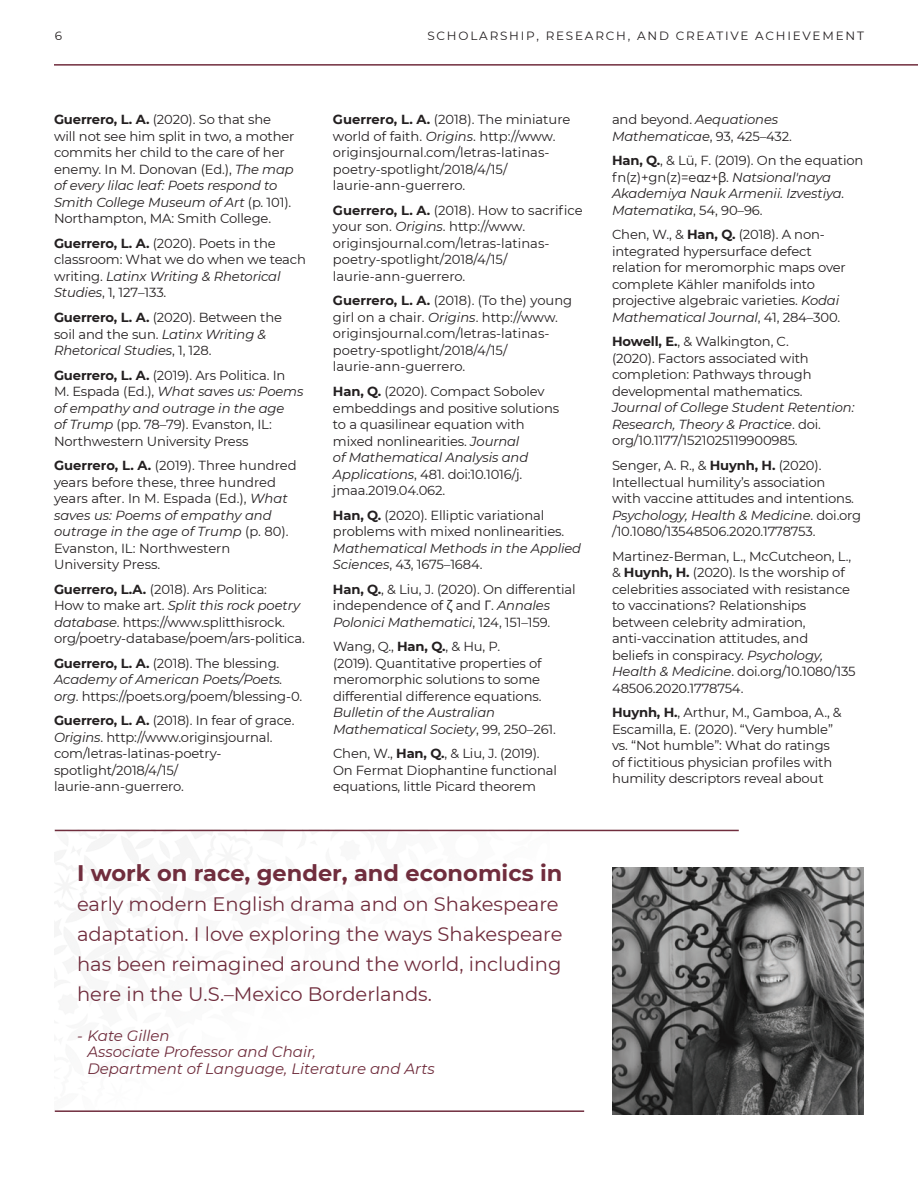
<style>
.page{position:relative;width:918px;height:1188px;background:#fff}
.page>*{position:absolute;margin:0;border:0;box-sizing:border-box;transform-origin:0 0}
.t1{font:700 22.5px "Montserrat";color:#702d3d}
.t2{font:19.5px/30px "Montserrat";color:#702d3d}
.t3{font:italic 15px/16.5px "Montserrat";color:#702d3d}
.t4{font:13.2px/16.5px "Montserrat";letter-spacing:-.01em;color:#231f20}
.t5{font:italic 13.2px/16.5px "Montserrat";letter-spacing:-.01em;color:#231f20}
.t6{font:12px "Montserrat";letter-spacing:.15em;color:#231f20}
.s1{font-weight:700}
.s2{font-style:italic}
.s3{font-style:normal}
.s4{font-family:"Open Sans"}
.s5{font-weight:700;font-style:normal}
.s6{font-family:"Open Sans";font-style:normal}
</style>
<div class="page">
<hr style="left:54px;top:64px;width:864px;height:2px;background:#702d3d">
<hr style="left:55px;top:830px;width:684px;height:1px;background:#702d3d">
<hr style="left:55px;top:1110px;width:529px;height:2px;background:#702d3d">
<img style="left:613px;top:868px;width:250px;height:246px">
<p class="t6" style="left:55px;top:28px;width:9px">6</p>
<p class="t6" style="left:427px;top:28px;width:438px">SCHOLARSHIP, RESEARCH, AND CREATIVE ACHIEVEMENT</p>
<p class="t4" style="left:54px;top:111px;width:242px"><span class="s1">Guerrero, L. A.</span> (2020). So that she will not see him split in two, a mother commits her child to the care of her enemy. In M. Donovan (Ed.), <span class="s2">The map of every lilac leaf: Poets respond to Smith College Museum of Art</span> (p. 101).<br>Northampton, MA: Smith College.</p>
<p class="t4" style="left:54px;top:235px;width:253px"><span class="s1">Guerrero, L. A.</span> (2020). Poets in the classroom: What we do when we teach writing. <span class="s2">Latinx Writing &amp; Rhetorical<br>Studies</span>, 1, 127–133.</p>
<p class="t4" style="left:54px;top:309px;width:230px"><span class="s1">Guerrero, L. A.</span> (2020). Between the soil and the sun. <span class="s2">Latinx Writing &amp;<br>Rhetorical Studies</span>, 1, 128.</p>
<p class="t4" style="left:54px;top:366px;width:251px"><span class="s1">Guerrero, L. A.</span> (2019). Ars Politica. In M. Espada (Ed.), <span class="s2">What saves us: Poems of empathy and outrage in the age<br>of Trump</span> (pp. 78–79). Evanston, IL:<br>Northwestern University Press</p>
<p class="t4" style="left:54px;top:457px;width:244px"><span class="s1">Guerrero, L. A.</span> (2019). Three hundred years before these, three hundred years after. In M. Espada (Ed.), <span class="s2">What saves us: Poems of empathy and outrage in the age of Trump</span> (p. 80).<br>Evanston, IL: Northwestern<br>University Press.</p>
<p class="t4" style="left:54px;top:580px;width:252px"><span class="s1">Guerrero, L.A.</span> (2018). Ars Politica:<br>How to make art. <span class="s2">Split this rock poetry database</span>. https://www.splitthisrock. org/poetry-database/poem/ars-politica.</p>
<p class="t4" style="left:54px;top:654px;width:250px"><span class="s1">Guerrero, L. A.</span> (2018). The blessing.<br><span class="s2">Academy of American Poets/Poets. org</span>. https://poets.org/poem/blessing-0.</p>
<p class="t4" style="left:54px;top:712px;width:242px"><span class="s1">Guerrero, L. A.</span> (2018). In fear of grace.<br><span class="s2">Origins</span>. http://www.originsjournal. com/letras-latinas-poetry&shy;spotlight/2018/4/15/ laurie-ann-guerrero.</p>
<p class="t4" style="left:333px;top:111px;width:239px"><span class="s1">Guerrero, L. A.</span> (2018). The miniature world of faith. <span class="s2">Origins</span>. http://www. originsjournal.com/letras-latinas&shy;poetry-spotlight/2018/4/15/ laurie-ann-guerrero.</p>
<p class="t4" style="left:333px;top:201px;width:251px"><span class="s1">Guerrero, L. A.</span> (2018). How to sacrifice your son. <span class="s2">Origins</span>. http://www. originsjournal.com/letras-latinas&shy;poetry-spotlight/2018/4/15/ laurie-ann-guerrero.</p>
<p class="t4" style="left:333px;top:292px;width:241px"><span class="s1">Guerrero, L. A.</span> (2018). (To the) young girl on a chair. <span class="s2">Origins</span>. http://www. originsjournal.com/letras-latinas&shy;poetry-spotlight/2018/4/15/ laurie-ann-guerrero.</p>
<p class="t4" style="left:333px;top:383px;width:228px"><span class="s1">Han, Q.</span> (2020). Compact Sobolev embeddings and positive solutions to a quasilinear equation with mixed nonlinearities. <span class="s2">Journal<br>of Mathematical Analysis and<br>Applications</span>, 481. doi:10.1016/j. jmaa.2019.04.062.</p>
<p class="t4" style="left:333px;top:506px;width:233px"><span class="s1">Han, Q.</span> (2020). Elliptic variational problems with mixed nonlinearities.</p>
<p class="t5" style="left:333px;top:539px;width:250px">Mathematical Methods in the Applied<br>Sciences<span class="s3">, 43, 1675–1684.</span></p>
<p class="t4" style="left:333px;top:580px;width:244px"><span class="s1">Han, Q.</span>, &amp; Liu, J. (2020). On differential independence of <span class="s4">ζ</span> and <span class="s4">Г</span>. <span class="s2">Annales<br>Polonici Mathematici</span>, 124, 151–159.</p>
<p class="t4" style="left:333px;top:638px;width:210px">Wang, Q., <span class="s1">Han, Q.</span>, &amp; Hu, P. (2019). Quantitative properties of meromorphic solutions to some differential difference equations.</p>
<p class="t5" style="left:333px;top:704px;width:224px">Bulletin of the Australian<br>Mathematical Society<span class="s3">, 99, 250–261.</span></p>
<p class="t4" style="left:333px;top:745px;width:225px">Chen, W., <span class="s1">Han, Q.</span>, &amp; Liu, J. (2019).<br>On Fermat Diophantine functional equations, little Picard theorem</p>
<h1 class="t1" style="left:77px;top:857px;width:487px">I work on race, gender, and economics in</h1>
<h2 class="t2" style="left:77px;top:888px;width:487px">early modern English drama and on Shakespeare adaptation. I love exploring the ways Shakespeare has been reimagined around the world, including here in the U.S.–Mexico Borderlands.</h2>
<p class="t3" style="left:88px;top:1026px;width:349px;text-indent:-10px">- Kate Gillen<br>Associate Professor and Chair,<br>Department of Language, Literature and Arts</p>
<p class="t5" style="left:612px;top:111px;width:182px"><span class="s3">and beyond.</span> Aequationes<br>Mathematicae<span class="s3">, 93, 425–432.</span></p>
<p class="t5" style="left:612px;top:152px;width:253px"><span class="s5">Han, Q.</span><span class="s3">, &amp; Lü, F. (2019). On the equation fn(z)+gn(z)=e</span><span class="s6">α</span><span class="s3">z+</span><span class="s6">β</span><span class="s3">.</span> Natsionalʹnaya Akademiya Nauk Armenii. Izvestiya.<br>Matematika<span class="s3">, 54, 90–96.</span></p>
<p class="t4" style="left:612px;top:226px;width:235px">Chen, W., &amp; <span class="s1">Han, Q.</span> (2018). A non&shy;integrated hypersurface defect relation for meromorphic maps over complete Kähler manifolds into projective algebraic varieties. <span class="s2">Kodai Mathematical Journal</span>, 41, 284–300.</p>
<p class="t4" style="left:612px;top:333px;width:201px"><span class="s1">Howell, E.</span>, &amp; Walkington, C. (2020). Factors associated with completion: Pathways through developmental mathematics.</p>
<p class="t5" style="left:612px;top:399px;width:244px">Journal of College Student Retention:<br>Research, Theory &amp; Practice<span class="s3">. doi. org/10.1177/1521025119900985.</span></p>
<p class="t4" style="left:612px;top:457px;width:251px">Senger, A. R., &amp; <span class="s1">Huynh, H.</span> (2020).<br>Intellectual humility’s association<br>with vaccine attitudes and intentions.<br><span class="s2">Psychology, Health &amp; Medicine</span>. doi.org /10.1080/13548506.2020.1778753.</p>
<p class="t4" style="left:612px;top:547px;width:245px">Martinez-Berman, L., McCutcheon, L., &amp; <span class="s1">Huynh, H.</span> (2020). Is the worship of celebrities associated with resistance to vaccinations? Relationships between celebrity admiration, anti-vaccination attitudes, and<br>beliefs in conspiracy. <span class="s2">Psychology, Health &amp; Medicine</span>. doi.org/10.1080/135<br>48506.2020.1778754.</p>
<p class="t4" style="left:612px;top:704px;width:231px"><span class="s1">Huynh, H.</span>, Arthur, M., Gamboa, A., &amp; Escamilla, E. (2020). “Very humble” vs. “Not humble”: What do ratings of fictitious physician profiles with humility descriptors reveal about</p>
</div>
